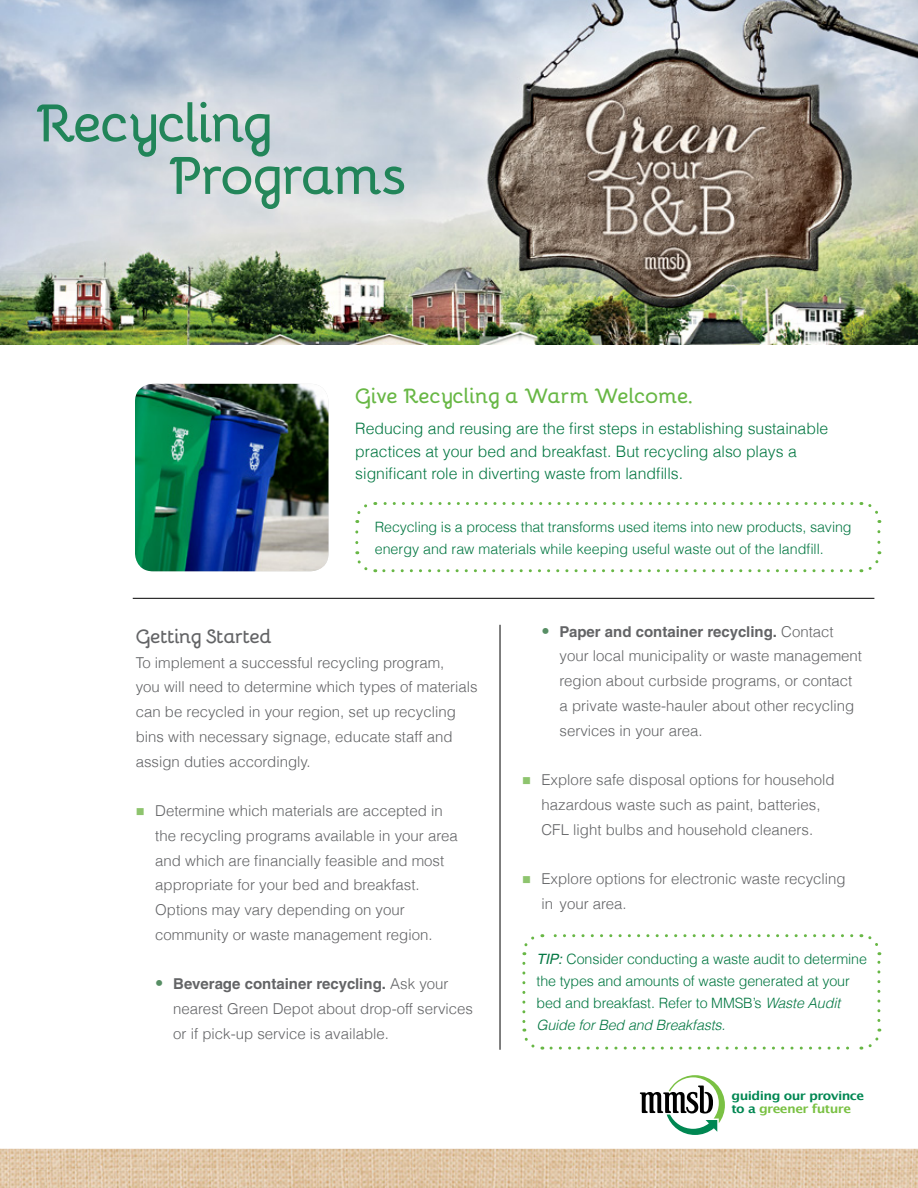
<style>
.page{position:relative;width:918px;height:1188px;background:#fff}
.page>*{position:absolute;margin:0;border:0;box-sizing:border-box;transform-origin:0 0}
.t1{font:700 54px/52.5px "Bellota";letter-spacing:-.045em;color:#037742}
.t2{font:700 21px "Bellota";letter-spacing:-.02em;color:#68b745}
.t3{font:700 19.5px "Bellota";letter-spacing:-.035em;color:#636466}
.t4{font:300 15.75px/22.5px "Helvetica";color:#037742}
.t5{font:300 15px/24.8px "Helvetica";color:#636466}
.t6{font:700 15px "Helvetica";color:#636466}
.t7{font:300 14.25px/21.8px "Helvetica";letter-spacing:-.01em;color:#037742}
.t8{font:700 12.15px/13.4px "Lucida Grande";letter-spacing:-.045em;color:#008752;scale:1.1 1}
.s1{color:#8ec46e}
.s2{font-weight:300;font-size:16.5px;color:#578e64}
.s3{font-weight:300}
.s4{font-size:16.5px;color:#578e64}
.s5{font-weight:700}
.s6{font-weight:400;font-style:italic}
.s7{font-style:italic}
.s8{color:#7ac143}
</style>
<div class="page">
<img style="left:0;top:1149px;width:918px;height:39px">
<svg style="left:640px;top:1075px;width:85px;height:60px"></svg>
<img style="left:0;top:0;width:918px;height:345px">
<img style="left:135px;top:384px;width:193px;height:187px">
<hr style="left:133px;top:598px;width:741px;height:1px;background:#000">
<hr style="left:500px;top:625px;width:1px;height:425px;background:#000">
<svg style="left:522px;top:934px;width:330px;height:21px"></svg>
<svg style="left:522px;top:963px;width:21px;height:87px"></svg>
<svg style="left:551px;top:1029px;width:331px;height:21px"></svg>
<svg style="left:861px;top:934px;width:20px;height:87px"></svg>
<svg style="left:355px;top:502px;width:497px;height:21px"></svg>
<svg style="left:355px;top:532px;width:21px;height:41px"></svg>
<svg style="left:384px;top:551px;width:498px;height:21px"></svg>
<svg style="left:861px;top:502px;width:20px;height:40px"></svg>
<h1 class="t1" style="left:169px;top:92px;width:239px;text-indent:-133px">Recycling<br>Programs</h1>
<p class="t2" style="left:355px;top:377px;width:339px">Give Recycling a Warm Welcome.</p>
<p class="t4" style="left:355px;top:417px;width:474px">Reducing and reusing are the first steps in establishing sustainable practices at your bed and breakfast. But recycling also plays a significant role in diverting waste from landfills.</p>
<p class="t7" style="left:375px;top:516px;width:478px">Recycling is a process that transforms used items into new products, saving energy and raw materials while keeping useful waste out of the landfill.</p>
<p class="t3" style="left:136px;top:619px;width:138px">Getting Started</p>
<p class="t5" style="left:136px;top:650px;width:310px">To implement a successful recycling program,</p>
<p class="t5" style="left:136px;top:675px;width:344px">you will need to determine which types of materials can be recycled in your region, set up recycling bins with necessary signage, educate staff and assign duties accordingly.</p>
<p class="t5" style="left:155px;top:798px;width:304px;text-indent:-20px"><span class="s1">■</span> Determine which materials are accepted in the recycling programs available in your area</p>
<p class="t5" style="left:155px;top:848px;width:291px">and which are financially feasible and most appropriate for your bed and breakfast.</p>
<p class="t5" style="left:155px;top:897px;width:251px">Options may vary depending on your</p>
<p class="t5" style="left:155px;top:922px;width:279px">community or waste management region.</p>
<p class="t6" style="left:155px;top:975px;width:295px"><span class="s2">•</span> Beverage container recycling. <span class="s3">Ask your</span></p>
<p class="t5" style="left:173px;top:996px;width:301px">nearest Green Depot about drop-off services</p>
<p class="t5" style="left:173px;top:1021px;width:217px">or if pick-up service is available.</p>
<p class="t5" style="left:560px;top:619px;width:304px;text-indent:-18px"><span class="s4">•</span> <span class="s5">Paper and container recycling.</span> Contact your local municipality or waste management</p>
<p class="t5" style="left:560px;top:668px;width:294px">region about curbside programs, or contact</p>
<p class="t5" style="left:560px;top:693px;width:296px">a private waste-hauler about other recycling</p>
<p class="t5" style="left:560px;top:718px;width:145px">services in your area.</p>
<p class="t5" style="left:522px;top:767px;width:314px"><span class="s1">■</span> Explore safe disposal options for household</p>
<p class="t5" style="left:542px;top:792px;width:281px">hazardous waste such as paint, batteries,</p>
<p class="t5" style="left:542px;top:817px;width:273px">CFL light bulbs and household cleaners.</p>
<p class="t5" style="left:522px;top:866px;width:325px"><span class="s1">■</span> Explore options for electronic waste recycling</p>
<p class="t5" style="left:542px;top:891px;width:87px">in your area.</p>
<p class="t7" style="left:537px;top:948px;width:332px"><span class="s6">TIP:</span> Consider conducting a waste audit to determine the types and amounts of waste generated at your bed and breakfast. Refer to MMSB’s <span class="s7">Waste Audit Guide for Bed and Breakfasts.</span></p>
<p class="t8" style="left:732px;top:1089px;width:122px">guiding our province to a <span class="s8">greener future</span></p>
</div>
